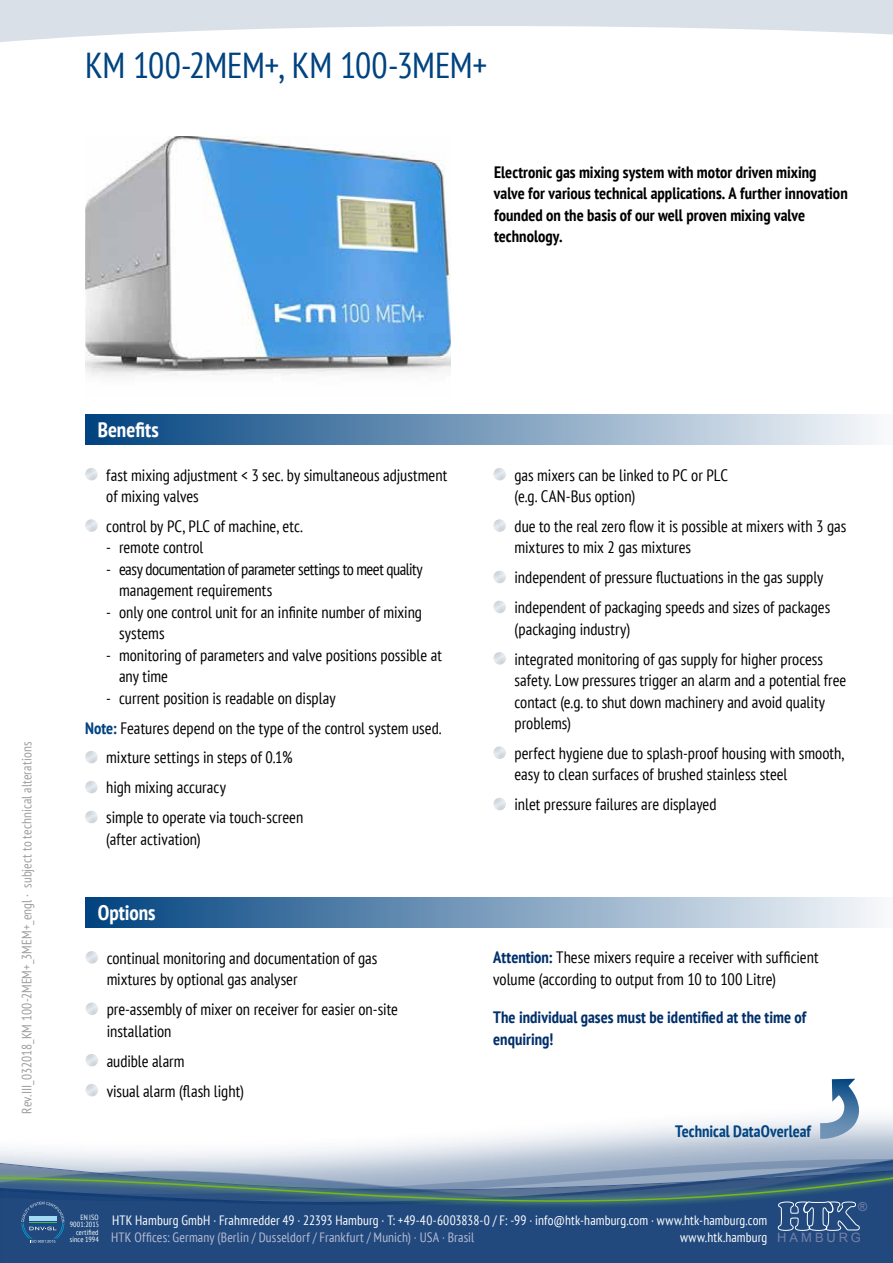
<style>
.page{position:relative;width:893px;height:1263px;background:#fff}
.page>*{position:absolute;margin:0;border:0;box-sizing:border-box;transform-origin:0 0}
.t1{font:condensed 36px "PT Sans";letter-spacing:-.01em;color:#004380}
.t2{font:700 condensed 21px "PT Sans";color:#fff}
.t3{font:condensed 16.5px/21.5px "PT Sans";color:#000}
.t4{font:700 condensed 16.5px/21.5px "PT Sans";color:#000}
.t5{font:condensed 16.5px/21.5px "PT Sans";letter-spacing:-.025em;color:#000}
.t6{font:700 condensed 16.5px/21.5px "PT Sans";color:#002f6b}
.t7{font:700 condensed 16.5px "PT Sans";color:#004380}
.t8{font:condensed 13.5px "PT Sans";letter-spacing:.01em;color:#fff}
.t9{font:condensed 13.5px "PT Sans";letter-spacing:.005em;color:#9c9e9f}
.t10{font:condensed 13.5px "PT Sans";letter-spacing:.01em;color:#b9bbd4}
.t11{font:12.9px "Arial";letter-spacing:.23em;color:#7980aa}
.t12{font:12.3px "Arial";color:#7980aa}
.t13{font:condensed 7.5px/7.5px "PT Sans";letter-spacing:.015em;color:#fff;text-align:right}
.s1{font-weight:700;color:#004380}
.s2{font-weight:700;color:#002f6b}
</style>
<div class="page">
<svg style="left:0;top:1118px;width:893px;height:36px"></svg>
<svg style="left:0;top:0;width:893px;height:42px"></svg>
<svg style="left:0;top:1154px;width:893px;height:14px;background:#bdc8d8"></svg>
<div style="left:0;top:1168px;width:893px;height:95px;background:#7ab51d;opacity:.5"></div>
<svg style="left:0;top:1174px;width:893px;height:89px;background:#315882"></svg>
<svg style="left:21px;top:1202px;width:44px;height:41px;background:#366390"></svg>
<img style="left:85px;top:136px;width:366px;height:241px">
<div style="left:85px;top:414px;width:808px;height:30px;background:linear-gradient(to right,#00427f,#f9fafc)"></div>
<div style="left:85px;top:897px;width:808px;height:31px;background:linear-gradient(to right,#00427f,#f8f9fb)"></div>
<svg style="left:820px;top:1079px;width:41px;height:60px"></svg>
<h1 class="t1" style="left:85px;top:42px;width:404px">KM 100-2MEM+, KM 100-3MEM+</h1>
<p class="t4" style="left:494px;top:161px;width:355px">Electronic gas mixing system with motor driven mixing valve for various technical applications. A further innovation founded on the basis of our well proven mixing valve technology.</p>
<p class="t9" style="left:18px;top:1114px;width:373px;rotate:-90deg">Rev.III_032018_KM 100-2MEM+_3MEM+_engl · subject to technical alterations</p>
<p class="t2" style="left:98px;top:416px;width:62px">Benefits</p>
<p class="t3" style="left:106px;top:464px;width:342px">fast mixing adjustment &lt; 3 sec. by simultaneous adjustment of mixing valves</p>
<p class="t3" style="left:106px;top:515px;width:198px">control by PC, PLC of machine, etc.</p>
<p class="t3" style="left:106px;top:536px;width:99px">- remote control</p>
<p class="t5" style="left:119px;top:558px;width:305px;text-indent:-13px">- easy documentation of parameter settings to meet quality management requirements</p>
<p class="t3" style="left:119px;top:601px;width:305px;text-indent:-13px">- only one control unit for an infinite number of mixing systems</p>
<p class="t3" style="left:119px;top:644px;width:324px;text-indent:-13px">- monitoring of parameters and valve positions possible at any time</p>
<p class="t3" style="left:106px;top:687px;width:231px">- current position is readable on display</p>
<p class="t3" style="left:85px;top:717px;width:358px"><span class="s1">Note:</span> Features depend on the type of the control system used.</p>
<p class="t3" style="left:106px;top:746px;width:188px">mixture settings in steps of 0.1%</p>
<p class="t3" style="left:106px;top:776px;width:121px">high mixing accuracy</p>
<p class="t3" style="left:106px;top:806px;width:198px">simple to operate via touch-screen</p>
<p class="t3" style="left:106px;top:828px;width:96px">(after activation)</p>
<p class="t2" style="left:98px;top:899px;width:59px">Options</p>
<p class="t3" style="left:107px;top:947px;width:272px">continual monitoring and documentation of gas mixtures by optional gas analyser</p>
<p class="t3" style="left:107px;top:998px;width:293px">pre-assembly of mixer on receiver for easier on-site installation</p>
<p class="t3" style="left:107px;top:1045px;width:139px;line-height:30px">audible alarm<br>visual alarm (flash light)</p>
<p class="t3" style="left:514px;top:464px;width:215px">gas mixers can be linked to PC or PLC (e.g. CAN-Bus option)</p>
<p class="t3" style="left:514px;top:515px;width:333px">due to the real zero flow it is possible at mixers with 3 gas mixtures to mix 2 gas mixtures</p>
<p class="t3" style="left:514px;top:562px;width:317px;line-height:30px">independent of pressure fluctuations in the gas supply independent of packaging speeds and sizes of packages</p>
<p class="t3" style="left:514px;top:614px;width:310px;line-height:30px">(packaging industry)<br>integrated monitoring of gas supply for higher process</p>
<p class="t3" style="left:514px;top:669px;width:333px">safety. Low pressures trigger an alarm and a potential free contact (e.g. to shut down machinery and avoid quality problems)</p>
<p class="t3" style="left:514px;top:742px;width:331px">perfect hygiene due to splash-proof housing with smooth, easy to clean surfaces of brushed stainless steel</p>
<p class="t3" style="left:514px;top:793px;width:204px">inlet pressure failures are displayed</p>
<p class="t3" style="left:493px;top:946px;width:327px"><span class="s2">Attention:</span> These mixers require a receiver with sufficient volume (according to output from 10 to 100 Litre)</p>
<p class="t6" style="left:493px;top:1006px;width:315px">The individual gases must be identified at the time of enquiring!</p>
<p class="t7" style="left:675px;top:1120px;width:137px">Technical DataOverleaf</p>
<p class="t12" style="left:858px;top:1198px;width:11px">®</p>
<p class="t13" style="left:70px;top:1213px;width:31px">EN ISO<br>9001:2015 certified since 1994</p>
<p class="t8" style="left:112px;top:1211px;width:657px">HTK Hamburg GmbH · Frahmredder 49 · 22393 Hamburg · T: +49-40-6003838-0 / F: -99 · info@htk-hamburg.com · www.htk-hamburg.com</p>
<p class="t10" style="left:111px;top:1229px;width:365px">HTK Offices: Germany (Berlin / Dusseldorf / Frankfurt / Munich) · USA · Brasil</p>
<p class="t8" style="left:680px;top:1229px;width:89px">www.htk.hamburg</p>
<p class="t11" style="left:777px;top:1229px;width:85px">HAMBURG</p>
</div>
